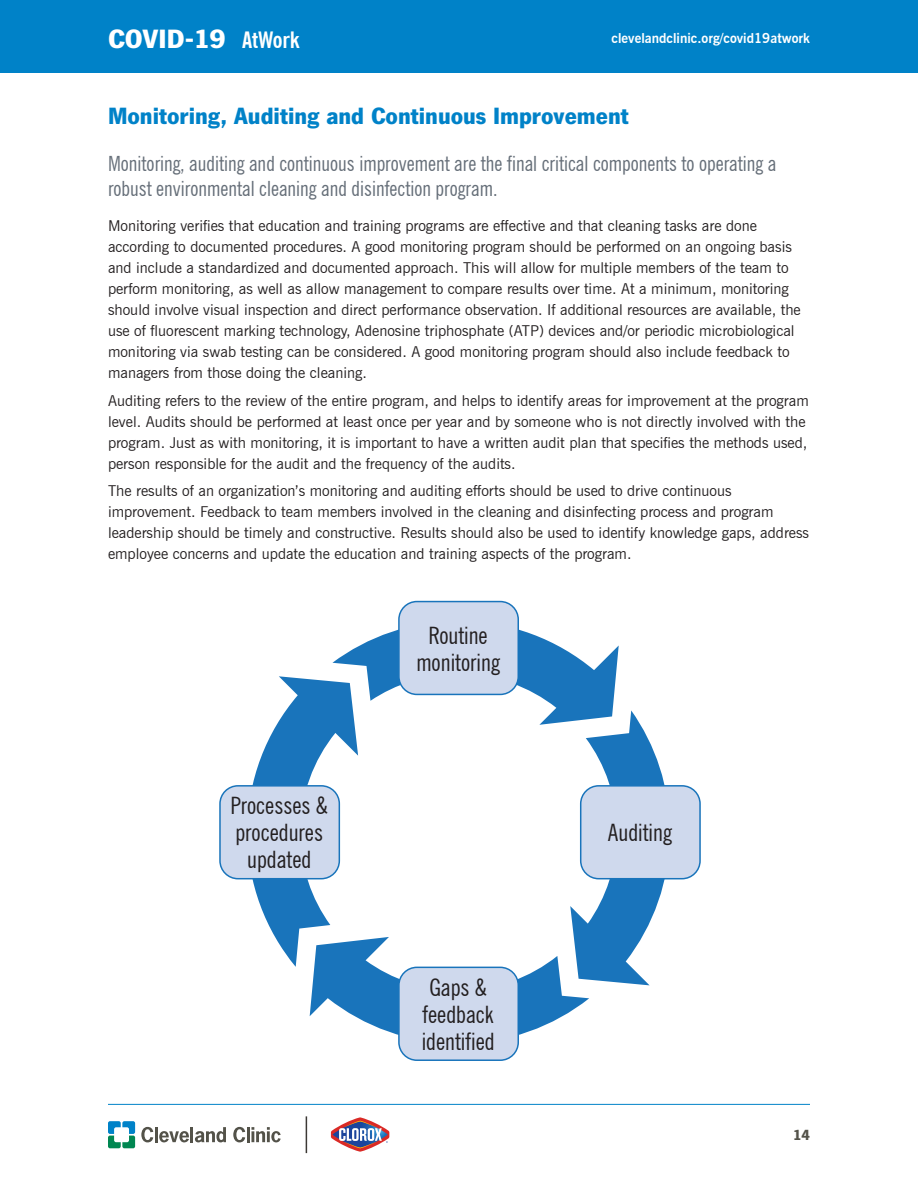
<style>
.page{position:relative;width:918px;height:1188px;background:#fff}
.page>*{position:absolute;margin:0;border:0;box-sizing:border-box;transform-origin:0 0}
.t1{font:900 27px "News Gothic LT Std";color:#fff}
.t2{font:condensed 24px/27px "News Gothic BT";color:#231f20;text-align:center}
.t3{font:900 24px "News Gothic LT Std";color:#0082c8}
.t4{font:condensed 21px/25.2px "News Gothic BT";color:#666f79}
.t5{font:15px/21px "News Gothic BT";color:#231f20}
.t6{font:900 15px "News Gothic LT Std";color:#535249}
.t7{font:700 13.5px "News Gothic BT";color:#fff}
.s1{font-family:"News Gothic BT";font-weight:700;font-stretch:condensed;font-size:22.5px}
</style>
<div class="page">
<hr style="left:108px;top:1104px;width:702px;height:1px;background:#0082c8">
<div style="left:0;top:0;width:918px;height:73px;background:#0082c8"></div>
<svg style="left:141px;top:1127px;width:12px;height:15px"></svg>
<hr style="left:155px;top:1127px;width:3px;height:15px;background:#535249">
<svg style="left:159px;top:1131px;width:30px;height:11px"></svg>
<hr style="left:190px;top:1127px;width:3px;height:15px;background:#535249">
<svg style="left:195px;top:1127px;width:31px;height:15px"></svg>
<svg style="left:233px;top:1127px;width:12px;height:15px"></svg>
<hr style="left:247px;top:1127px;width:3px;height:15px;background:#535249">
<svg style="left:251px;top:1127px;width:30px;height:15px"></svg>
<svg style="left:108px;top:1121px;width:27px;height:27px"></svg>
<svg style="left:331px;top:1117px;width:58px;height:35px"></svg>
<hr style="left:306px;top:1116px;width:1px;height:37px;background:#3c3935">
<svg style="left:247px;top:629px;width:423px;height:406px"></svg>
<div style="left:399px;top:602px;width:119px;height:92px;background:#cfd9ed;border-radius:18px"></div>
<div style="left:398px;top:601px;width:121px;height:94px;border:2px solid #1974bb;border-radius:18px"></div>
<div style="left:399px;top:967px;width:119px;height:93px;background:#cfd9ed;border-radius:18px"></div>
<div style="left:398px;top:967px;width:121px;height:94px;border:2px solid #1974bb;border-radius:18px"></div>
<div style="left:581px;top:786px;width:119px;height:93px;background:#cfd9ed;border-radius:18px"></div>
<div style="left:580px;top:785px;width:121px;height:94px;border:2px solid #1974bb;border-radius:18px"></div>
<div style="left:220px;top:786px;width:119px;height:93px;background:#cfd9ed;border-radius:18px"></div>
<div style="left:219px;top:785px;width:121px;height:94px;border:2px solid #1974bb;border-radius:18px"></div>
<h1 class="t1" style="left:108px;top:23px;width:193px">COVID-19 <span class="s1">AtWork</span></h1>
<p class="t7" style="left:612px;top:30px;width:200px">clevelandclinic.org/covid19atwork</p>
<h2 class="t3" style="left:108px;top:103px;width:522px">Monitoring, Auditing and Continuous Improvement</h2>
<h3 class="t4" style="left:108px;top:151px;width:670px">Monitoring, auditing and continuous improvement are the final critical components to operating a robust environmental cleaning and disinfection program.</h3>
<p class="t5" style="left:108px;top:215px;width:694px">Monitoring verifies that education and training programs are effective and that cleaning tasks are done according to documented procedures. A good monitoring program should be performed on an ongoing basis and include a standardized and documented approach. This will allow for multiple members of the team to perform monitoring, as well as allow management to compare results over time. At a minimum, monitoring should involve visual inspection and direct performance observation. If additional resources are available, the use of fluorescent marking technology, Adenosine triphosphate (ATP) devices and/or periodic microbiological monitoring via swab testing can be considered. A good monitoring program should also include feedback to managers from those doing the cleaning.</p>
<p class="t5" style="left:108px;top:390px;width:702px">Auditing refers to the review of the entire program, and helps to identify areas for improvement at the program level. Audits should be performed at least once per year and by someone who is not directly involved with the program. Just as with monitoring, it is important to have a written audit plan that specifies the methods used, person responsible for the audit and the frequency of the audits.</p>
<p class="t5" style="left:108px;top:480px;width:703px">The results of an organization’s monitoring and auditing efforts should be used to drive continuous improvement. Feedback to team members involved in the cleaning and disinfecting process and program leadership should be timely and constructive. Results should also be used to identify knowledge gaps, address employee concerns and update the education and training aspects of the program.</p>
<h2 class="t2" style="left:231px;top:792px;width:99px">Processes &amp; procedures updated</h2>
<h2 class="t2" style="left:416px;top:621px;width:85px">Routine monitoring</h2>
<h2 class="t2" style="left:422px;top:974px;width:75px">Gaps &amp; feedback identified</h2>
<h2 class="t2" style="left:608px;top:819px;width:66px">Auditing</h2>
<p class="t6" style="left:793px;top:1126px;width:18px">14</p>
</div>
